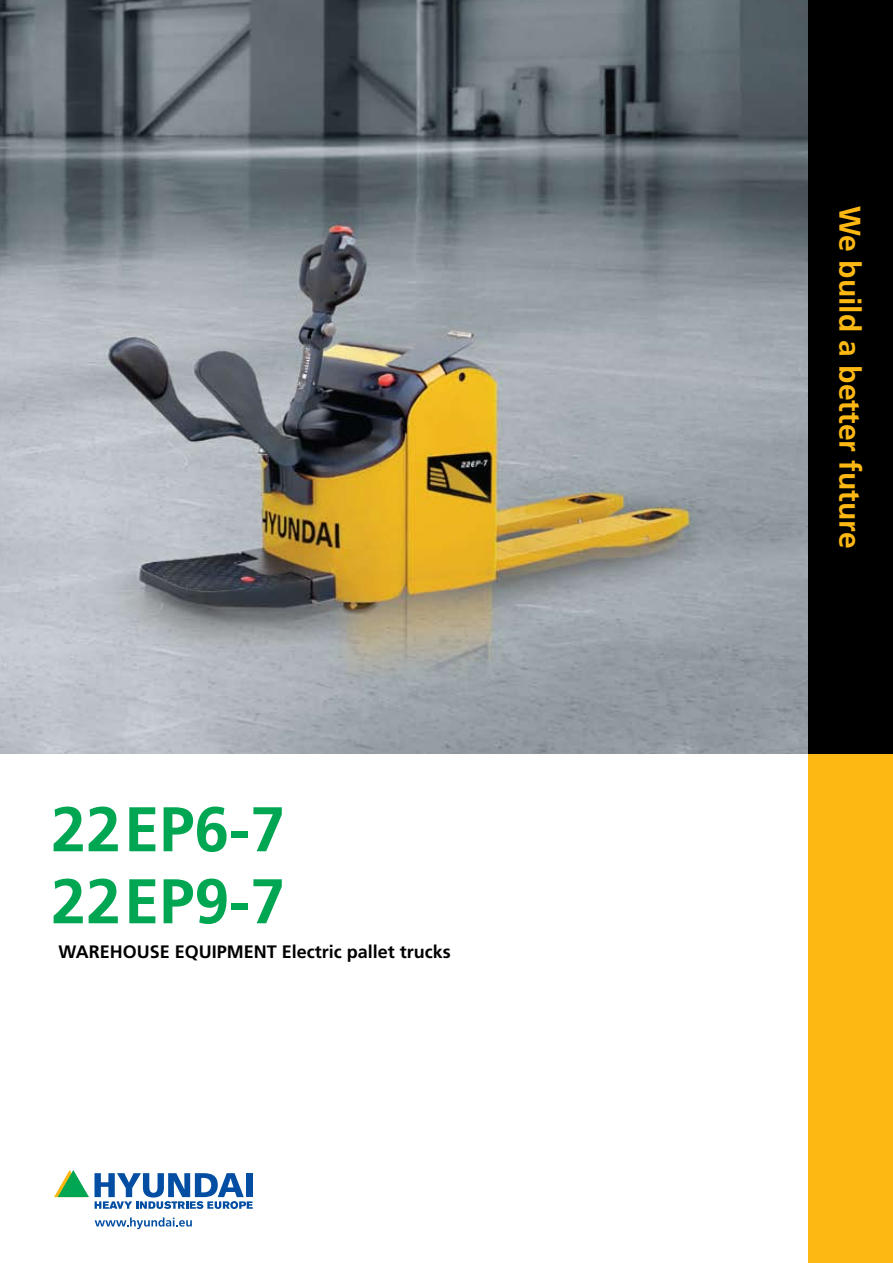
<style>
.page{position:relative;width:893px;height:1263px;background:#fff}
.page>*{position:absolute;margin:0;border:0;box-sizing:border-box;transform-origin:0 0}
.t1{font:700 63px/72px "Frutiger LT Std";color:#00a651}
.t2{font:700 30px "Frutiger LT Std";color:#fdb813}
.t3{font:700 18px "Frutiger LT Std";color:#000}
</style>
<div class="page">
<img style="left:0;top:0;width:809px;height:754px">
<svg style="left:95px;top:1217px;width:97px;height:12px"></svg>
<svg style="left:54px;top:1170px;width:35px;height:27px"></svg>
<svg style="left:95px;top:1173px;width:158px;height:36px"></svg>
<div style="left:809px;top:0;width:84px;height:1263px;background:#fdb813"></div>
<div style="left:809px;top:0;width:84px;height:753px;background:#000"></div>
<h1 class="t1" style="left:51px;top:794px;width:236px">22EP6-7<br>22EP9-7</h1>
<p class="t3" style="left:58px;top:941px;width:394px">WAREHOUSE EQUIPMENT Electric pallet trucks</p>
<h2 class="t2" style="left:868px;top:206px;width:344px;rotate:90deg">We build a better future</h2>
</div>
